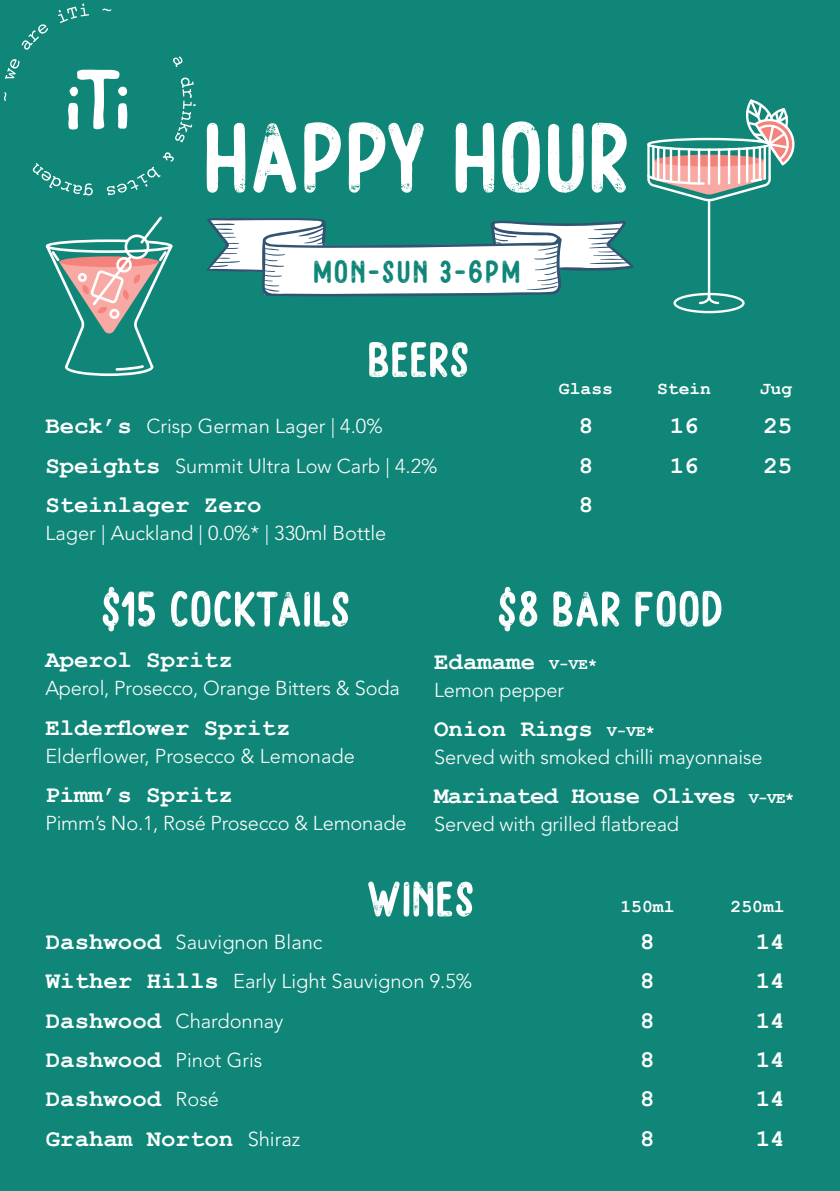
<style>
.page{position:relative;width:840px;height:1191px;background:#fff}
.page>*{position:absolute;margin:0;border:0;box-sizing:border-box;transform-origin:0 0}
.t1{font:99.8px "Douglas Montreal Rounded";letter-spacing:-.06em;color:#fff}
.t2{font:50px "Douglas Montreal Rounded";letter-spacing:-.06em;color:#fff}
.t3{font:32px "Douglas Montreal Rounded";color:#0f8678}
.t4{font:700 24px "Courier New";color:#fff}
.t5{font:700 24px "Courier New";letter-spacing:-.03em;color:#fff}
.t6{font:300 20px "Avenir LT Pro";color:#fff}
.t7{font:700 18px "Courier New";color:#fff}
.s1{font-family:"Courier New";font-weight:700;font-size:24px}
.s2{font-size:16px}
.s3{font-family:"Avenir LT Pro";font-weight:300;font-size:20px}
</style>
<div class="page">
<div style="left:0;top:0;width:839px;height:1191px;background:#0f8678"></div>
<svg style="left:206px;top:217px;width:427px;height:80px"></svg>
<svg style="left:4px;top:92px;width:2px;height:9px"></svg>
<svg style="left:5px;top:59px;width:14px;height:20px"></svg>
<svg style="left:22px;top:24px;width:26px;height:26px"></svg>
<svg style="left:58px;top:4px;width:31px;height:19px"></svg>
<svg style="left:102px;top:9px;width:9px;height:2px"></svg>
<svg style="left:173px;top:56px;width:9px;height:11px"></svg>
<svg style="left:175px;top:77px;width:20px;height:65px"></svg>
<svg style="left:107px;top:152px;width:67px;height:43px"></svg>
<svg style="left:33px;top:163px;width:60px;height:32px"></svg>
<svg style="left:68px;top:70px;width:59px;height:60px"></svg>
<hr style="left:707px;top:199px;width:2px;height:98px;background:#fff">
<svg style="left:673px;top:293px;width:71px;height:20px"></svg>
<svg style="left:647px;top:99px;width:148px;height:102px"></svg>
<svg style="left:46px;top:216px;width:126px;height:160px"></svg>
<h1 class="t1" style="left:200px;top:111px;width:435px">HAPPY HOUR</h1>
<h3 class="t3" style="left:312px;top:256px;width:211px">MON-SUN 3-6PM</h3>
<h2 class="t2" style="left:365px;top:336px;width:107px">BEERS</h2>
<p class="t7" style="left:558px;top:377px;width:55px">Glass</p>
<p class="t7" style="left:656px;top:377px;width:55px">Stein</p>
<p class="t7" style="left:759px;top:377px;width:34px">Jug</p>
<p class="t6" style="left:45px;top:414px;width:338px"><span class="s1">Beck’s</span> Crisp German Lager | 4.0%</p>
<p class="t4" style="left:578px;top:411px;width:16px">8</p>
<p class="t4" style="left:669px;top:411px;width:30px">16</p>
<p class="t4" style="left:763px;top:411px;width:30px">25</p>
<p class="t6" style="left:45px;top:454px;width:393px"><span class="s1">Speights</span> Summit Ultra Low Carb | 4.2%</p>
<p class="t4" style="left:578px;top:450px;width:16px">8</p>
<p class="t4" style="left:669px;top:450px;width:30px">16</p>
<p class="t4" style="left:763px;top:450px;width:30px">25</p>
<p class="t4" style="left:45px;top:490px;width:218px">Steinlager Zero</p>
<p class="t4" style="left:578px;top:490px;width:16px">8</p>
<p class="t6" style="left:45px;top:521px;width:342px">Lager | Auckland | 0.0%* | 330ml Bottle</p>
<h2 class="t2" style="left:99px;top:585px;width:254px">$15 COCKTAILS</h2>
<p class="t4" style="left:45px;top:645px;width:189px">Aperol Spritz</p>
<p class="t6" style="left:45px;top:676px;width:356px">Aperol, Prosecco, Orange Bitters &amp; Soda</p>
<p class="t4" style="left:45px;top:712px;width:246px">Elderflower Spritz</p>
<p class="t6" style="left:45px;top:744px;width:311px">Elderflower, Prosecco &amp; Lemonade</p>
<p class="t4" style="left:45px;top:779px;width:189px">Pimm’s Spritz</p>
<p class="t6" style="left:45px;top:811px;width:362px">Pimm’s No.1, Rosé Prosecco &amp; Lemonade</p>
<h2 class="t2" style="left:495px;top:585px;width:231px">$8 BAR FOOD</h2>
<p class="t4" style="left:434px;top:646px;width:165px">Edamame <span class="s2">V-VE*</span></p>
<p class="t6" style="left:434px;top:678px;width:131px">Lemon pepper</p>
<p class="t4" style="left:434px;top:713px;width:222px">Onion Rings <span class="s2">V-VE*</span></p>
<p class="t6" style="left:434px;top:745px;width:329px">Served with smoked chilli mayonnaise</p>
<p class="t5" style="left:434px;top:781px;width:361px">Marinated House Olives <span class="s2">V-VE*</span></p>
<p class="t6" style="left:434px;top:812px;width:246px">Served with grilled flatbread</p>
<h2 class="t2" style="left:364px;top:875px;width:113px">WINES</h2>
<p class="t7" style="left:620px;top:895px;width:55px">150ml</p>
<p class="t7" style="left:730px;top:895px;width:55px">250ml</p>
<p class="t6" style="left:46px;top:930px;width:278px"><span class="s1">Dashwood</span> Sauvignon Blanc</p>
<p class="t4" style="left:640px;top:926px;width:16px">8</p>
<p class="t4" style="left:755px;top:926px;width:30px">14</p>
<p class="t6" style="left:46px;top:969px;width:427px"><span class="s1">Wither Hills</span> Early Light Sauvignon 9.5%</p>
<p class="t4" style="left:640px;top:966px;width:16px">8</p>
<p class="t4" style="left:755px;top:966px;width:30px">14</p>
<p class="t6" style="left:46px;top:1008px;width:239px"><span class="s1">Dashwood</span> Chardonnay</p>
<p class="t4" style="left:640px;top:1005px;width:16px">8</p>
<p class="t4" style="left:755px;top:1005px;width:30px">14</p>
<p class="t6" style="left:46px;top:1048px;width:218px"><span class="s1">Dashwood</span> Pinot Gris</p>
<p class="t4" style="left:640px;top:1044px;width:16px">8</p>
<p class="t4" style="left:755px;top:1044px;width:30px">14</p>
<p class="t4" style="left:46px;top:1084px;width:174px">Dashwood <span class="s3">Rosé</span></p>
<p class="t4" style="left:640px;top:1084px;width:16px">8</p>
<p class="t4" style="left:755px;top:1084px;width:30px">14</p>
<p class="t4" style="left:46px;top:1123px;width:256px">Graham Norton <span class="s3">Shiraz</span></p>
<p class="t4" style="left:640px;top:1123px;width:16px">8</p>
<p class="t4" style="left:755px;top:1123px;width:30px">14</p>
</div>
